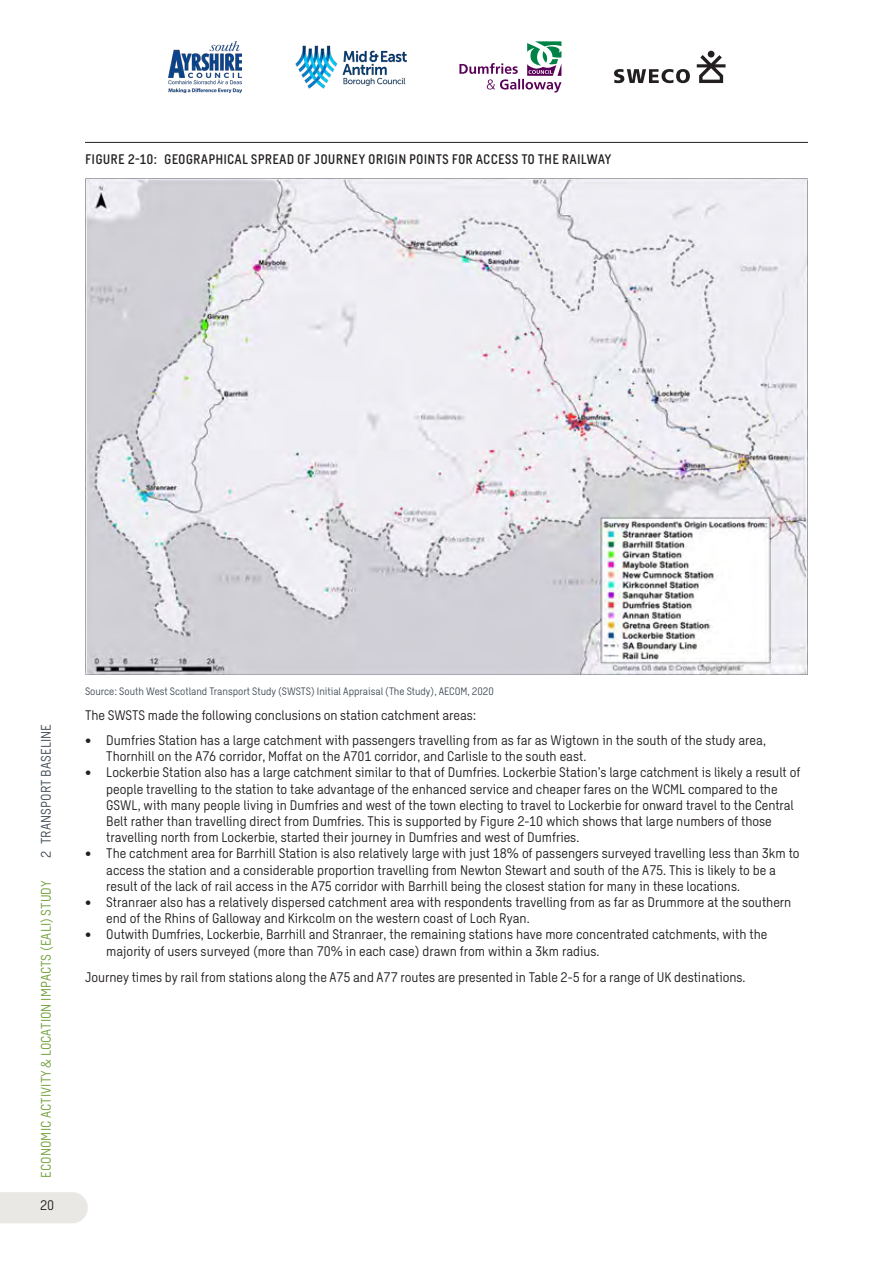
<style>
.page{position:relative;width:893px;height:1263px;background:#fff}
.page>*{position:absolute;margin:0;border:0;box-sizing:border-box;transform-origin:0 0}
.Regular_text_9pt{font:13.5px/16.2px "Sweco Sans";color:#231f20}
.t1{font:500 13.5px "Sweco Sans";letter-spacing:.01em;color:#231f20}
.t2{font:13.5px "Sweco Sans";letter-spacing:.01em;color:#72a13e}
.t3{font:13.5px "Sweco Sans";letter-spacing:.01em;color:#434d57}
.t4{font:10.5px "Sweco Sans";color:#434d57}
</style>
<div class="page">
<div style="left:0;top:1192px;width:88px;height:31px;background:#e9e8e4"></div>
<img style="left:168px;top:41px;width:73px;height:51px">
<img style="left:295px;top:46px;width:112px;height:42px">
<svg style="left:459px;top:41px;width:102px;height:51px"></svg>
<svg style="left:697px;top:55px;width:28px;height:28px"></svg>
<div style="left:708px;top:51px;width:6px;height:7px;background:#231f20;border-radius:50%"></div>
<svg style="left:614px;top:69px;width:76px;height:14px"></svg>
<img style="left:85px;top:179px;width:723px;height:496px">
<hr style="left:85px;top:142px;width:723px;height:1px;background:#231f20">
<p class="t1" style="left:85px;top:151px;width:528px">FIGURE 2-10: GEOGRAPHICAL SPREAD OF JOURNEY ORIGIN POINTS FOR ACCESS TO THE RAILWAY</p>
<p class="t3" style="left:38px;top:858px;width:134px;rotate:-90deg">2 Transport Baseline</p>
<p class="t2" style="left:38px;top:1178px;width:299px;rotate:-90deg">ECONOMIC ACTIVITY &amp; LOCATION IMPACTS (EALI) STUDY</p>
<p class="Regular_text_9pt" style="left:40px;top:1197px;width:16px">20</p>
<p class="t4" style="left:85px;top:685px;width:410px">Source: South West Scotland Transport Study (SWSTS) Initial Appraisal (The Study), AECOM, 2020</p>
<p class="Regular_text_9pt" style="left:85px;top:707px;width:393px">The SWSTS made the following conclusions on station catchment areas:</p>
<p class="Regular_text_9pt" style="left:106px;top:732px;width:661px;text-indent:-21px">• Dumfries Station has a large catchment with passengers travelling from as far as Wigtown in the south of the study area,<br>Thornhill on the A76 corridor, Moffat on the A701 corridor, and Carlisle to the south east.</p>
<p class="Regular_text_9pt" style="left:106px;top:765px;width:696px;text-indent:-21px">• Lockerbie Station also has a large catchment similar to that of Dumfries. Lockerbie Station’s large catchment is likely a result of people travelling to the station to take advantage of the enhanced service and cheaper fares on the WCML compared to the GSWL, with many people living in Dumfries and west of the town electing to travel to Lockerbie for onward travel to the Central Belt rather than travelling direct from Dumfries. This is supported by Figure 2-10 which shows that large numbers of those travelling north from Lockerbie, started their journey in Dumfries and west of Dumfries.</p>
<p class="Regular_text_9pt" style="left:106px;top:846px;width:695px;text-indent:-21px">• The catchment area for Barrhill Station is also relatively large with just 18% of passengers surveyed travelling less than 3km to access the station and a considerable proportion travelling from N ewton Stewart and south of the A75. This is likely to be a result of the lack of rail access in the A75 corridor with Barrhill being the closest station for many in these locations.</p>
<p class="Regular_text_9pt" style="left:106px;top:894px;width:686px;text-indent:-21px">• Stranraer also has a relatively dispersed catchment area with respondents travelling from as far as Drummore at the southern end of the Rhins of Galloway and Kirkcolm on the western coast of Loch Ryan.</p>
<p class="Regular_text_9pt" style="left:106px;top:927px;width:663px;text-indent:-21px">• Outwith Dumfries, Lockerbie, Barrhill and Stranraer, the remaining stations have more concentrated catchments, with the majority of users surveyed (more than 70% in each case) drawn from within a 3km radius.</p>
<p class="Regular_text_9pt" style="left:85px;top:969px;width:662px">Journey times by rail from stations along the A75 and A77 routes are presented in Table 2-5 for a range of U K destinations.</p>
</div>
